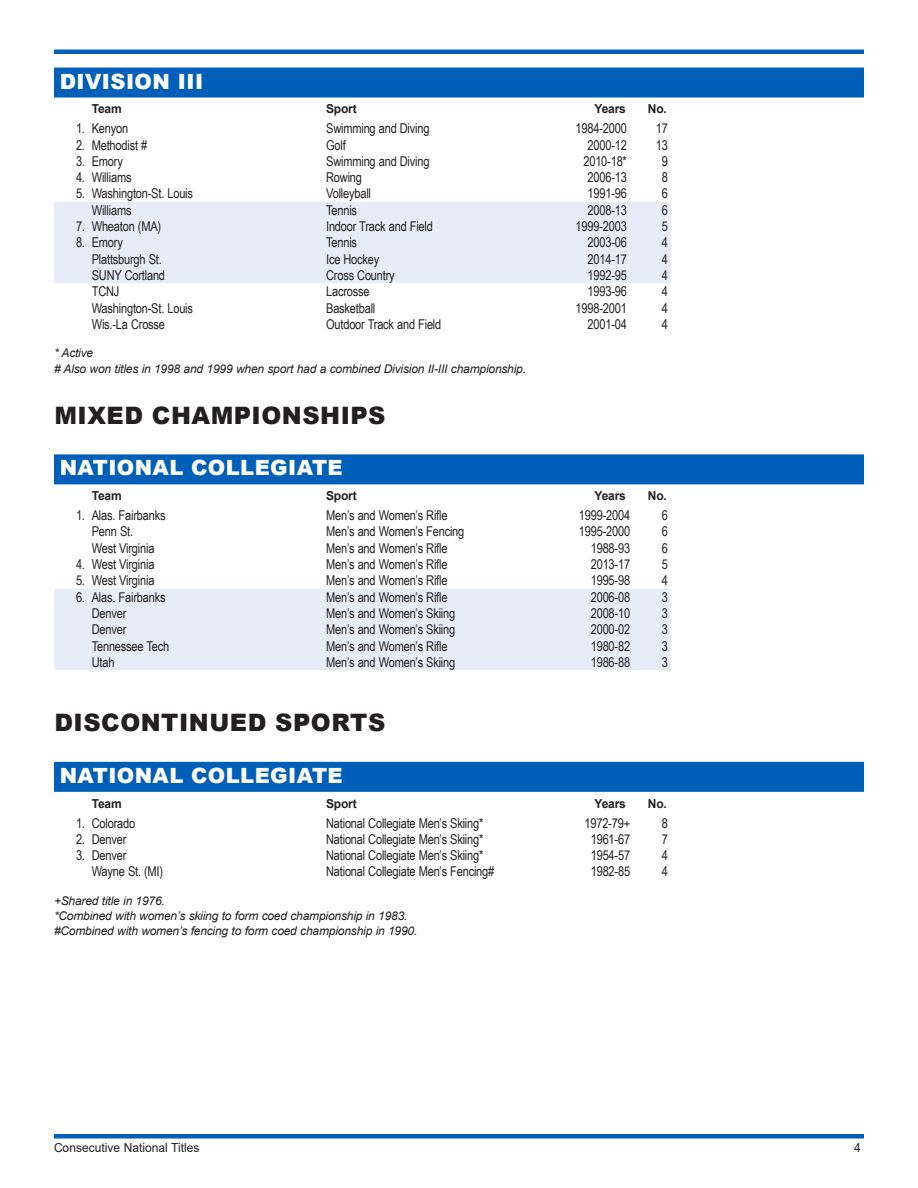
<style>
.page{position:relative;width:918px;height:1188px;background:#fff}
.page>*{position:absolute;margin:0;border:0;box-sizing:border-box;transform-origin:0 0}
.t1{font:900 24px "Arial";letter-spacing:.02em;color:#231f20}
.t2{font:900 21px "Arial";letter-spacing:.02em;color:#fff}
.t3{font:13.5px "Arial Narrow";letter-spacing:-.015em;color:#231f20}
.t4{font:12.45px "Arial";color:#231f20;scale:.96 1}
.t5{font:700 12.3px "Arial";letter-spacing:-.015em;color:#231f20}
.t6{font:italic 12px/15.3px "Arial";letter-spacing:-.015em;color:#231f20}
</style>
<div class="page">
<hr style="left:54px;top:1134px;width:810px;height:4px;background:#005fb9">
<hr style="left:54px;top:50px;width:810px;height:4px;background:#005fb9">
<div style="left:54px;top:68px;width:810px;height:28px;background:#005fb9"></div>
<div style="left:54px;top:69px;width:810px;height:29px;background:#005fb9"></div>
<div style="left:54px;top:454px;width:810px;height:29px;background:#005fb9"></div>
<div style="left:54px;top:456px;width:810px;height:28px;background:#005fb9"></div>
<div style="left:54px;top:762px;width:810px;height:28px;background:#005fb9"></div>
<div style="left:54px;top:763px;width:810px;height:29px;background:#005fb9"></div>
<div style="left:54px;top:202px;width:617px;height:81px;background:#e7edf8"></div>
<div style="left:54px;top:589px;width:617px;height:81px;background:#e7edf8"></div>
<h2 class="t2" style="left:60px;top:66px;width:145px">DIVISION III</h2>
<p class="t5" style="left:92px;top:100px;width:31px">Team</p>
<p class="t5" style="left:326px;top:100px;width:32px">Sport</p>
<p class="t5" style="left:595px;top:100px;width:33px">Years</p>
<p class="t5" style="left:648px;top:100px;width:20px">No.</p>
<p class="t3" style="left:76px;top:119px;width:54px">1. Kenyon</p>
<p class="t3" style="left:326px;top:119px;width:105px">Swimming and Diving</p>
<p class="t3" style="left:576px;top:119px;width:53px">1984-2000</p>
<p class="t3" style="left:656px;top:119px;width:14px">17</p>
<p class="t3" style="left:76px;top:135px;width:73px">2. Methodist #</p>
<p class="t3" style="left:326px;top:135px;width:21px">Golf</p>
<p class="t3" style="left:588px;top:135px;width:41px">2000-12</p>
<p class="t3" style="left:656px;top:135px;width:14px">13</p>
<p class="t3" style="left:76px;top:151px;width:48px">3. Emory</p>
<p class="t3" style="left:326px;top:151px;width:105px">Swimming and Diving</p>
<p class="t3" style="left:583px;top:151px;width:45px">2010-18*</p>
<p class="t3" style="left:662px;top:151px;width:8px">9</p>
<p class="t3" style="left:76px;top:167px;width:57px">4. Williams</p>
<p class="t3" style="left:326px;top:167px;width:37px">Rowing</p>
<p class="t3" style="left:588px;top:167px;width:41px">2006-13</p>
<p class="t3" style="left:662px;top:167px;width:8px">8</p>
<p class="t3" style="left:76px;top:184px;width:119px">5. Washington-St. Louis</p>
<p class="t3" style="left:326px;top:184px;width:46px">Volleyball</p>
<p class="t3" style="left:588px;top:184px;width:41px">1991-96</p>
<p class="t3" style="left:662px;top:184px;width:8px">6</p>
<p class="t3" style="left:92px;top:200px;width:41px">Williams</p>
<p class="t3" style="left:326px;top:200px;width:32px">Tennis</p>
<p class="t3" style="left:588px;top:200px;width:41px">2008-13</p>
<p class="t3" style="left:662px;top:200px;width:8px">6</p>
<p class="t3" style="left:76px;top:216px;width:87px">7. Wheaton (MA)</p>
<p class="t3" style="left:326px;top:216px;width:108px">Indoor Track and Field</p>
<p class="t3" style="left:576px;top:216px;width:53px">1999-2003</p>
<p class="t3" style="left:662px;top:216px;width:8px">5</p>
<p class="t3" style="left:76px;top:233px;width:48px">8. Emory</p>
<p class="t3" style="left:326px;top:233px;width:32px">Tennis</p>
<p class="t3" style="left:588px;top:233px;width:41px">2003-06</p>
<p class="t3" style="left:662px;top:233px;width:8px">4</p>
<p class="t3" style="left:92px;top:249px;width:72px">Plattsburgh St.</p>
<p class="t3" style="left:326px;top:249px;width:55px">Ice Hockey</p>
<p class="t3" style="left:588px;top:249px;width:41px">2014-17</p>
<p class="t3" style="left:662px;top:249px;width:8px">4</p>
<p class="t3" style="left:92px;top:265px;width:75px">SUNY Cortland</p>
<p class="t3" style="left:326px;top:265px;width:70px">Cross Country</p>
<p class="t3" style="left:588px;top:265px;width:41px">1992-95</p>
<p class="t3" style="left:662px;top:265px;width:8px">4</p>
<p class="t3" style="left:92px;top:282px;width:29px">TCNJ</p>
<p class="t3" style="left:326px;top:282px;width:45px">Lacrosse</p>
<p class="t3" style="left:588px;top:282px;width:41px">1993-96</p>
<p class="t3" style="left:662px;top:282px;width:8px">4</p>
<p class="t3" style="left:92px;top:298px;width:103px">Washington-St. Louis</p>
<p class="t3" style="left:326px;top:298px;width:51px">Basketball</p>
<p class="t3" style="left:576px;top:298px;width:53px">1998-2001</p>
<p class="t3" style="left:662px;top:298px;width:8px">4</p>
<p class="t3" style="left:92px;top:314px;width:75px">Wis.-La Crosse</p>
<p class="t3" style="left:326px;top:314px;width:117px">Outdoor Track and Field</p>
<p class="t3" style="left:588px;top:314px;width:41px">2001-04</p>
<p class="t3" style="left:662px;top:314px;width:8px">4</p>
<p class="t6" style="left:54px;top:346px;width:474px">* Active<br># Also won titles in 1998 and 1999 when sport had a combined Division II-III championship.</p>
<h1 class="t1" style="left:54px;top:398px;width:333px">MIXED CHAMPIONSHIPS</h1>
<h2 class="t2" style="left:60px;top:453px;width:285px">NATIONAL COLLEGIATE</h2>
<p class="t5" style="left:92px;top:487px;width:31px">Team</p>
<p class="t5" style="left:326px;top:487px;width:32px">Sport</p>
<p class="t5" style="left:595px;top:487px;width:33px">Years</p>
<p class="t5" style="left:648px;top:487px;width:20px">No.</p>
<p class="t3" style="left:76px;top:505px;width:91px">1. Alas. Fairbanks</p>
<p class="t3" style="left:326px;top:505px;width:123px">Men’s and Women’s Rifle</p>
<p class="t3" style="left:579px;top:505px;width:53px">1999-2004</p>
<p class="t3" style="left:662px;top:505px;width:8px">6</p>
<p class="t3" style="left:92px;top:522px;width:43px">Penn St.</p>
<p class="t3" style="left:326px;top:522px;width:140px">Men’s and Women’s Fencing</p>
<p class="t3" style="left:579px;top:522px;width:53px">1995-2000</p>
<p class="t3" style="left:662px;top:522px;width:8px">6</p>
<p class="t3" style="left:92px;top:538px;width:64px">West Virginia</p>
<p class="t3" style="left:326px;top:538px;width:123px">Men’s and Women’s Rifle</p>
<p class="t3" style="left:591px;top:538px;width:41px">1988-93</p>
<p class="t3" style="left:662px;top:538px;width:8px">6</p>
<p class="t3" style="left:76px;top:554px;width:80px">4. West Virginia</p>
<p class="t3" style="left:326px;top:554px;width:123px">Men’s and Women’s Rifle</p>
<p class="t3" style="left:591px;top:554px;width:41px">2013-17</p>
<p class="t3" style="left:662px;top:554px;width:8px">5</p>
<p class="t3" style="left:76px;top:571px;width:80px">5. West Virginia</p>
<p class="t3" style="left:326px;top:571px;width:123px">Men’s and Women’s Rifle</p>
<p class="t3" style="left:591px;top:571px;width:41px">1995-98</p>
<p class="t3" style="left:662px;top:571px;width:8px">4</p>
<p class="t3" style="left:76px;top:587px;width:91px">6. Alas. Fairbanks</p>
<p class="t3" style="left:326px;top:587px;width:123px">Men’s and Women’s Rifle</p>
<p class="t3" style="left:591px;top:587px;width:41px">2006-08</p>
<p class="t3" style="left:662px;top:587px;width:8px">3</p>
<p class="t3" style="left:92px;top:603px;width:36px">Denver</p>
<p class="t3" style="left:326px;top:603px;width:131px">Men’s and Women’s Skiing</p>
<p class="t3" style="left:591px;top:603px;width:41px">2008-10</p>
<p class="t3" style="left:662px;top:603px;width:8px">3</p>
<p class="t3" style="left:92px;top:620px;width:36px">Denver</p>
<p class="t3" style="left:326px;top:620px;width:131px">Men’s and Women’s Skiing</p>
<p class="t3" style="left:591px;top:620px;width:41px">2000-02</p>
<p class="t3" style="left:662px;top:620px;width:8px">3</p>
<p class="t3" style="left:92px;top:636px;width:79px">Tennessee Tech</p>
<p class="t3" style="left:326px;top:636px;width:123px">Men’s and Women’s Rifle</p>
<p class="t3" style="left:591px;top:636px;width:41px">1980-82</p>
<p class="t3" style="left:662px;top:636px;width:8px">3</p>
<p class="t3" style="left:92px;top:652px;width:24px">Utah</p>
<p class="t3" style="left:326px;top:652px;width:131px">Men’s and Women’s Skiing</p>
<p class="t3" style="left:591px;top:652px;width:41px">1986-88</p>
<p class="t3" style="left:662px;top:652px;width:8px">3</p>
<h1 class="t1" style="left:54px;top:705px;width:332px">DISCONTINUED SPORTS</h1>
<h2 class="t2" style="left:60px;top:760px;width:285px">NATIONAL COLLEGIATE</h2>
<p class="t5" style="left:92px;top:795px;width:31px">Team</p>
<p class="t5" style="left:326px;top:795px;width:32px">Sport</p>
<p class="t5" style="left:595px;top:795px;width:33px">Years</p>
<p class="t5" style="left:648px;top:795px;width:20px">No.</p>
<p class="t3" style="left:76px;top:813px;width:61px">1. Colorado</p>
<p class="t3" style="left:326px;top:813px;width:159px">National Collegiate Men’s Skiing*</p>
<p class="t3" style="left:585px;top:813px;width:47px">1972-79+</p>
<p class="t3" style="left:662px;top:813px;width:8px">8</p>
<p class="t3" style="left:76px;top:829px;width:52px">2. Denver</p>
<p class="t3" style="left:326px;top:829px;width:159px">National Collegiate Men’s Skiing*</p>
<p class="t3" style="left:591px;top:829px;width:41px">1961-67</p>
<p class="t3" style="left:662px;top:829px;width:8px">7</p>
<p class="t3" style="left:76px;top:845px;width:52px">3. Denver</p>
<p class="t3" style="left:326px;top:845px;width:159px">National Collegiate Men’s Skiing*</p>
<p class="t3" style="left:591px;top:845px;width:41px">1954-57</p>
<p class="t3" style="left:662px;top:845px;width:8px">4</p>
<p class="t3" style="left:92px;top:862px;width:73px">Wayne St. (MI)</p>
<p class="t3" style="left:326px;top:862px;width:170px">National Collegiate Men’s Fencing#</p>
<p class="t3" style="left:591px;top:862px;width:41px">1982-85</p>
<p class="t3" style="left:662px;top:862px;width:8px">4</p>
<p class="t6" style="left:54px;top:893px;width:365px">+Shared title in 1976.<br>*Combined with women’s skiing to form coed championship in 1983. #Combined with women’s fencing to form coed championship in 1990.</p>
<p class="t4" style="left:54px;top:1139px;width:153px">Consecutive National Titles</p>
<p class="t4" style="left:854px;top:1139px;width:8px">4</p>
</div>
